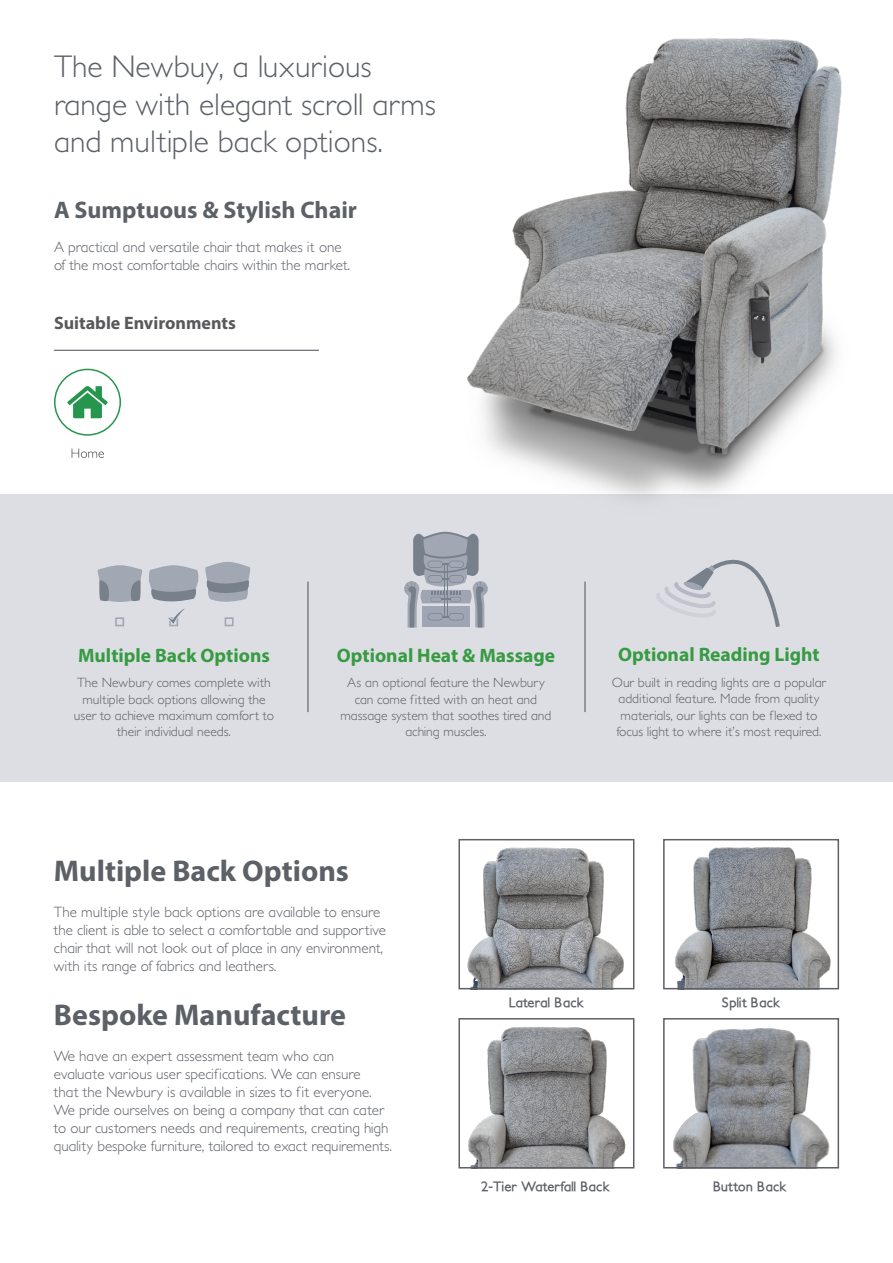
<style>
.page{position:relative;width:893px;height:1263px;background:#fff}
.page>*{position:absolute;margin:0;border:0;box-sizing:border-box;transform-origin:0 0}
.t1{font:300 31.5px/37.8px "Petita";color:#5c6067}
.Headline{font:700 30px "Myriad Pro";color:#5c6067}
.Subtitle_Text{font:700 24px "Myriad Pro";color:#5c6067}
.t2{font:700 19.5px "Myriad Pro";color:#369b42}
.t3{font:700 18px "Myriad Pro";color:#59595c}
.Paragraph{font:300 15px/18px "Petita";color:#5c6067}
.t4{font:300 13.5px/16.2px "Petita";color:#5c6067;text-align:center}
.Paragraph-2{font:700 13.5px "Petita";color:#5c6067}
</style>
<div class="page">
<div style="left:0;top:494px;width:893px;height:288px;background:#dddee3"></div>
<img style="left:467px;top:38px;width:375px;height:460px">
<hr style="left:307px;top:581px;width:2px;height:131px;background:#5c6067">
<hr style="left:584px;top:581px;width:2px;height:131px;background:#5c6067">
<svg style="left:97px;top:562px;width:154px;height:64px"></svg>
<svg style="left:404px;top:532px;width:84px;height:95px"></svg>
<svg style="left:656px;top:559px;width:124px;height:68px"></svg>
<hr style="left:54px;top:350px;width:265px;height:1px;background:#5c6067">
<svg style="left:72px;top:448px;width:32px;height:10px"></svg>
<svg style="left:54px;top:369px;width:67px;height:67px"></svg>
<img style="left:467px;top:847px;width:157px;height:139px">
<div style="left:458px;top:839px;width:176px;height:150px;border:2px solid #5c6067"></div>
<img style="left:675px;top:847px;width:156px;height:139px">
<img style="left:468px;top:1026px;width:158px;height:139px">
<img style="left:673px;top:1028px;width:157px;height:137px">
<div style="left:663px;top:839px;width:176px;height:150px;border:2px solid #5c6067"></div>
<div style="left:458px;top:1018px;width:176px;height:150px;border:2px solid #5c6067"></div>
<div style="left:663px;top:1018px;width:176px;height:150px;border:2px solid #5c6067"></div>
<p class="t1" style="left:54px;top:48px;width:319px">The Newbuy, a luxurious</p>
<p class="t1" style="left:54px;top:86px;width:383px">range with elegant scroll arms and multiple back options.</p>
<p class="Subtitle_Text" style="left:54px;top:194px;width:305px">A Sumptuous &amp; Stylish Chair</p>
<p class="Paragraph" style="left:54px;top:238px;width:289px">A practical and versatile chair that makes it one</p>
<p class="Paragraph" style="left:54px;top:256px;width:298px">of the most comfortable chairs within the market.</p>
<p class="t3" style="left:54px;top:312px;width:183px">Suitable Environments</p>
<p class="t2" style="left:78px;top:642px;width:193px">Multiple Back Options</p>
<p class="t4" style="left:77px;top:675px;width:195px">The Newbury comes complete with</p>
<p class="t4" style="left:83px;top:691px;width:185px">multiple back options allowing the</p>
<p class="t4" style="left:74px;top:708px;width:202px">user to achieve maximum comfort to</p>
<p class="t4" style="left:117px;top:724px;width:115px">their individual needs.</p>
<p class="t2" style="left:337px;top:642px;width:220px">Optional Heat &amp; Massage</p>
<p class="t4" style="left:340px;top:675px;width:212px">As an optional feature the Newbury can come fitted with an heat and massage system that soothes tired and aching muscles.</p>
<p class="t2" style="left:618px;top:642px;width:203px">Optional Reading Light</p>
<p class="t4" style="left:612px;top:675px;width:216px">Our built in reading lights are a popular additional feature. Made from quality materials, our lights can be flexed to focus light to where it’s most required.</p>
<p class="Headline" style="left:54px;top:851px;width:297px">Multiple Back Options</p>
<p class="Paragraph" style="left:54px;top:903px;width:334px">The multiple style back options are available to ensure the client is able to select a comfortable and supportive chair that will not look out of place in any environment, with its range of fabrics and leathers.</p>
<p class="Headline" style="left:54px;top:995px;width:294px">Bespoke Manufacture</p>
<p class="Paragraph" style="left:54px;top:1047px;width:282px">We have an expert assessment team who can</p>
<p class="Paragraph" style="left:54px;top:1065px;width:308px">evaluate various user specifications. We can ensure</p>
<p class="Paragraph" style="left:54px;top:1083px;width:340px">that the Newbury is available in sizes to fit everyone.<br>We pride ourselves on being a company that can cater to our customers needs and requirements, creating high quality bespoke furniture, tailored to exact requirements.</p>
<p class="Paragraph-2" style="left:509px;top:994px;width:76px">Lateral Back</p>
<p class="Paragraph-2" style="left:722px;top:994px;width:60px">Split Back</p>
<p class="Paragraph-2" style="left:481px;top:1178px;width:130px">2-Tier Waterfall Back</p>
<p class="Paragraph-2" style="left:713px;top:1178px;width:75px">Button Back</p>
</div>
